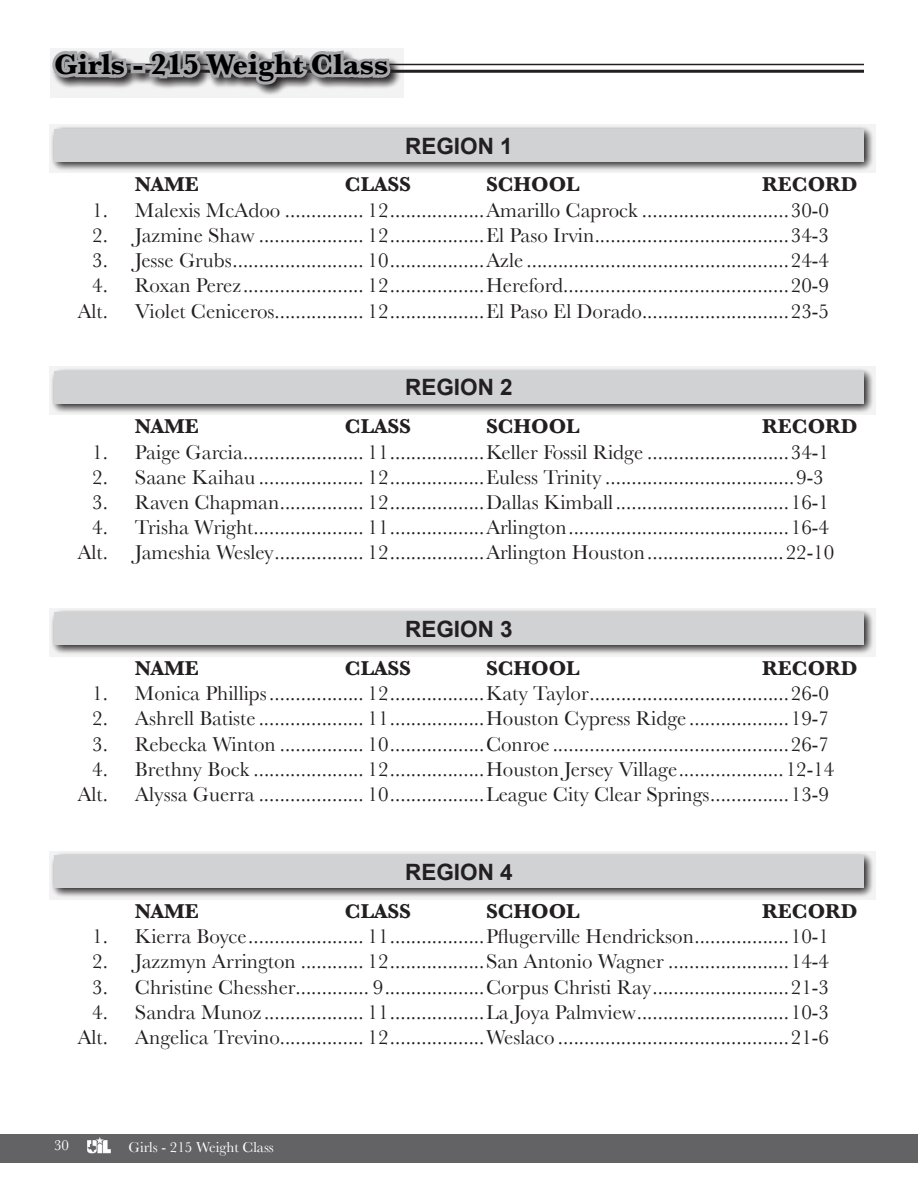
<style>
.page{position:relative;width:918px;height:1188px;background:#fff}
.page>*{position:absolute;margin:0;border:0;box-sizing:border-box;transform-origin:0 0}
.t1{font:700 30px "Baskerville";color:#000}
.t2{font:700 22.5px "Arial";color:#231f20}
.t3{font:21px/25.2px "Baskerville";color:#231f20}
.t4{font:700 21px "Baskerville";color:#231f20}
.t5{font:15px "Baskerville";color:#fff}
</style>
<div class="page">
<div style="left:0;top:1134px;width:918px;height:29px;background:#636366"></div>
<img style="left:87px;top:1137px;width:24px;height:17px">
<hr style="left:55px;top:70px;width:809px;height:3px;background:#231f20">
<hr style="left:55px;top:64px;width:809px;height:1px;background:#231f20">
<svg style="left:50px;top:48px;width:353px;height:50px;fill:#f3f3f3"></svg>
<svg style="left:50px;top:48px;width:82px;height:40px"></svg>
<div style="left:131px;top:63px;width:14px;height:10px;border:6px solid #a8a9ad"></div>
<svg style="left:143px;top:48px;width:252px;height:42px"></svg>
<svg style="left:49px;top:124px;width:827px;height:49px"></svg>
<div style="left:54px;top:129px;width:810px;height:33px;background:#d1d2d4"></div>
<svg style="left:49px;top:366px;width:827px;height:49px"></svg>
<div style="left:54px;top:371px;width:810px;height:32px;background:#d1d2d4"></div>
<svg style="left:49px;top:608px;width:827px;height:48px"></svg>
<div style="left:54px;top:613px;width:810px;height:32px;background:#d1d2d4"></div>
<svg style="left:49px;top:851px;width:827px;height:48px"></svg>
<div style="left:54px;top:856px;width:810px;height:32px;background:#d1d2d4"></div>
<h1 class="t1" style="left:54px;top:47px;width:336px">Girls - 215 Weight Class</h1>
<p class="t2" style="left:405px;top:133px;width:109px">REGION 1</p>
<p class="t4" style="left:135px;top:172px;width:65px">NAME</p>
<p class="t4" style="left:345px;top:172px;width:68px">CLASS</p>
<p class="t4" style="left:486px;top:172px;width:95px">SCHOOL</p>
<p class="t4" style="left:762px;top:172px;width:97px">RECORD</p>
<p class="t3" style="left:92px;top:197px;width:738px">1. Malexis McAdoo ............... 12..................Amarillo Caprock ............................30-0</p>
<p class="t3" style="left:92px;top:223px;width:738px">2. Jazmine Shaw .................... 12..................El Paso Irvin.....................................34-3</p>
<p class="t3" style="left:92px;top:248px;width:738px">3. Jesse Grubs......................... 10..................Azle ..................................................24-4</p>
<p class="t3" style="left:77px;top:273px;width:753px;text-indent:15px">4. Roxan Perez....................... 12..................Hereford...........................................20-9<br>Alt.</p>
<p class="t3" style="left:135px;top:298px;width:696px">Violet Ceniceros................. 12..................El Paso El Dorado............................23-5</p>
<p class="t2" style="left:405px;top:375px;width:109px">REGION 2</p>
<p class="t4" style="left:135px;top:414px;width:65px">NAME</p>
<p class="t4" style="left:345px;top:414px;width:68px">CLASS</p>
<p class="t4" style="left:486px;top:414px;width:95px">SCHOOL</p>
<p class="t4" style="left:762px;top:414px;width:97px">RECORD</p>
<p class="t3" style="left:92px;top:439px;width:738px">1. Paige Garcia....................... 11..................Keller Fossil Ridge ...........................34-1</p>
<p class="t3" style="left:92px;top:464px;width:733px">2. Saane Kaihau .................... 12..................Euless Trinity ....................................9-3</p>
<p class="t3" style="left:92px;top:489px;width:738px">3. Raven Chapman................ 12..................Dallas Kimball.................................16-1</p>
<p class="t3" style="left:77px;top:515px;width:753px;text-indent:15px">4. Trisha Wright..................... 11..................Arlington..........................................16-4<br>Alt.</p>
<p class="t3" style="left:135px;top:540px;width:701px">Jameshia Wesley................. 12..................Arlington Houston..........................22-10</p>
<p class="t2" style="left:405px;top:617px;width:109px">REGION 3</p>
<p class="t4" style="left:135px;top:656px;width:65px">NAME</p>
<p class="t4" style="left:345px;top:656px;width:68px">CLASS</p>
<p class="t4" style="left:486px;top:656px;width:95px">SCHOOL</p>
<p class="t4" style="left:762px;top:656px;width:97px">RECORD</p>
<p class="t3" style="left:92px;top:681px;width:738px">1. Monica Phillips.................. 12..................Katy Taylor......................................26-0</p>
<p class="t3" style="left:92px;top:706px;width:738px">2. Ashrell Batiste .................... 11..................Houston Cypress Ridge ...................19-7</p>
<p class="t3" style="left:92px;top:731px;width:738px">3. Rebecka Winton ................ 10..................Conroe .............................................26-7</p>
<p class="t3" style="left:77px;top:756px;width:758px;text-indent:15px">4. Brethny Bock ..................... 12..................Houston Jersey Village....................12-14<br>Alt.</p>
<p class="t3" style="left:135px;top:782px;width:696px">Alyssa Guerra .................... 10..................League City Clear Springs...............13-9</p>
<p class="t2" style="left:405px;top:860px;width:109px">REGION 4</p>
<p class="t4" style="left:135px;top:899px;width:65px">NAME</p>
<p class="t4" style="left:345px;top:899px;width:68px">CLASS</p>
<p class="t4" style="left:486px;top:899px;width:95px">SCHOOL</p>
<p class="t4" style="left:762px;top:899px;width:97px">RECORD</p>
<p class="t3" style="left:92px;top:924px;width:738px">1. Kierra Boyce...................... 11..................-./01&amp;2'331 41,5&amp;'67(8,..................10-1</p>
<p class="t3" style="left:92px;top:949px;width:738px">2. Jazzmyn Arrington ............ 12..................San Antonio Wagner .......................14-4</p>
<p class="t3" style="left:92px;top:974px;width:738px">3. Christine Chessher.............. 9...................Corpus Christi Ray..........................21-3</p>
<p class="t3" style="left:77px;top:999px;width:753px;text-indent:15px">4. Sandra Munoz................... 11..................La Joya Palmview.............................10-3<br>Alt.</p>
<p class="t3" style="left:135px;top:1025px;width:696px">Angelica Trevino................ 12..................Weslaco ............................................21-6</p>
<p class="t5" style="left:54px;top:1137px;width:16px">30</p>
<p class="t5" style="left:129px;top:1138px;width:147px">Girls - 215 Weight Class</p>
</div>
